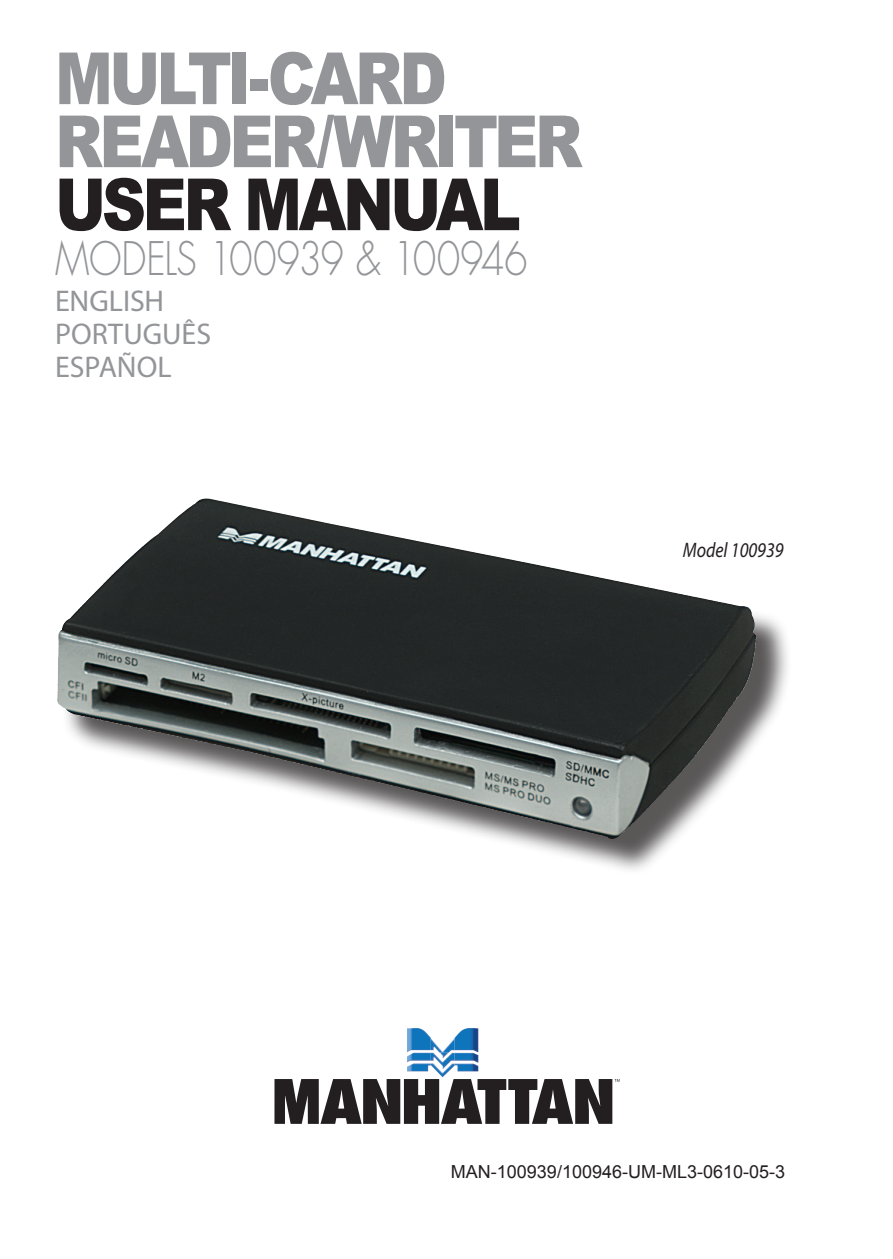
<style>
.page{position:relative;width:893px;height:1259px;background:#fff}
.page>*{position:absolute;margin:0;border:0;box-sizing:border-box;transform-origin:0 0}
.t1{font:900 72px "Arial";letter-spacing:-.06em;color:#939598;scale:.85 1}
.t2{font:900 72px "Arial";letter-spacing:-.055em;color:#231f20;scale:.85 1}
.t3{font:300 45px "Futura Std";letter-spacing:-.015em;color:#939598;scale:.85 1}
.t4{font:30px/33px "Myriad Pro";color:#939598}
.t5{font:italic 21px "Myriad Pro";color:#231f20;scale:.85 1}
.t6{font:18px "Arial";color:#231f20}
</style>
<div class="page">
<svg style="left:274px;top:1079px;width:346px;height:45px"></svg>
<img style="left:407px;top:1028px;width:24px;height:43px">
<img style="left:431px;top:1038px;width:23px;height:39px">
<img style="left:454px;top:1028px;width:24px;height:43px">
<div style="left:61px;top:503px;width:730px;height:371px;background:#231f20;opacity:.75"></div>
<img style="left:57px;top:498px;width:701px;height:345px">
<p class="t1" style="left:55px;top:26px;width:462px">MULTI-CARD</p>
<p class="t1" style="left:55px;top:89px;width:622px">READER/WRITER</p>
<p class="t2" style="left:55px;top:152px;width:549px">USER MANUAL</p>
<p class="t3" style="left:55px;top:231px;width:558px">MODELS 100939 &amp; 100946</p>
<p class="t4" style="left:55px;top:283px;width:155px">ENGLISH<br>PORTUGUÊS<br>ESPAÑOL</p>
<p class="t5" style="left:683px;top:537px;width:120px">Model 100939</p>
<p class="t6" style="left:451px;top:1159px;width:336px">MAN-100939/100946-UM-ML3-0610-05-3</p>
</div>
